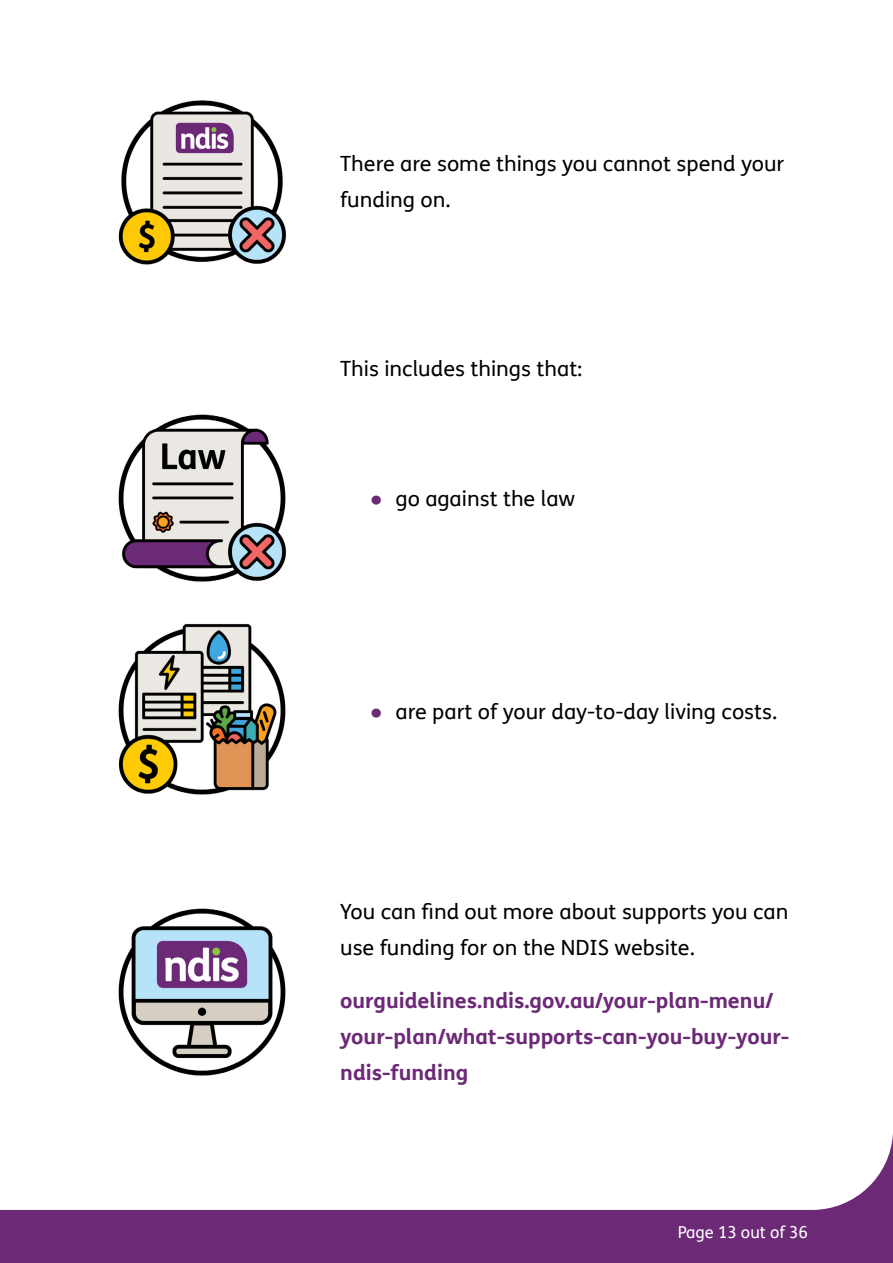
<style>
.page{position:relative;width:893px;height:1263px;background:#fff}
.page>*{position:absolute;margin:0;border:0;box-sizing:border-box;transform-origin:0 0}
.Body{font:21px/36px "FS Me Pro";color:#000}
.Body-2{font:700 21px/36px "FS Me Pro";color:#6b2976}
.t1{font:16.5px "FS Me Pro";color:#fff}
.s1{font-family:"Arial";color:#6b2976}
</style>
<div class="page">
<svg style="left:0;top:1142px;width:892px;height:121px"></svg>
<hr style="left:892px;top:1133px;width:1px;height:130px;background:#6b2976">
<img style="left:118px;top:100px;width:169px;height:165px">
<img style="left:118px;top:414px;width:169px;height:168px">
<img style="left:118px;top:624px;width:168px;height:171px">
<img style="left:118px;top:908px;width:168px;height:168px">
<p class="Body" style="left:340px;top:145px;width:446px">There are some things you cannot spend your funding on.</p>
<p class="Body" style="left:340px;top:350px;width:244px">This includes things that:</p>
<p class="Body" style="left:370px;top:480px;width:207px"><span class="s1">●</span> go against the law</p>
<p class="Body" style="left:370px;top:693px;width:409px"><span class="s1">●</span> are part of your day-to-day living costs.</p>
<p class="Body" style="left:340px;top:893px;width:450px">You can find out more about supports you can use funding for on the NDIS website.</p>
<p class="Body-2" style="left:340px;top:982px;width:451px">ourguidelines.ndis.gov.au/your-plan-menu/ your-plan/what-supports-can-you-buy-your&shy;ndis-funding</p>
<p class="t1" style="left:678px;top:1220px;width:132px">Page 13 out of 36</p>
</div>
